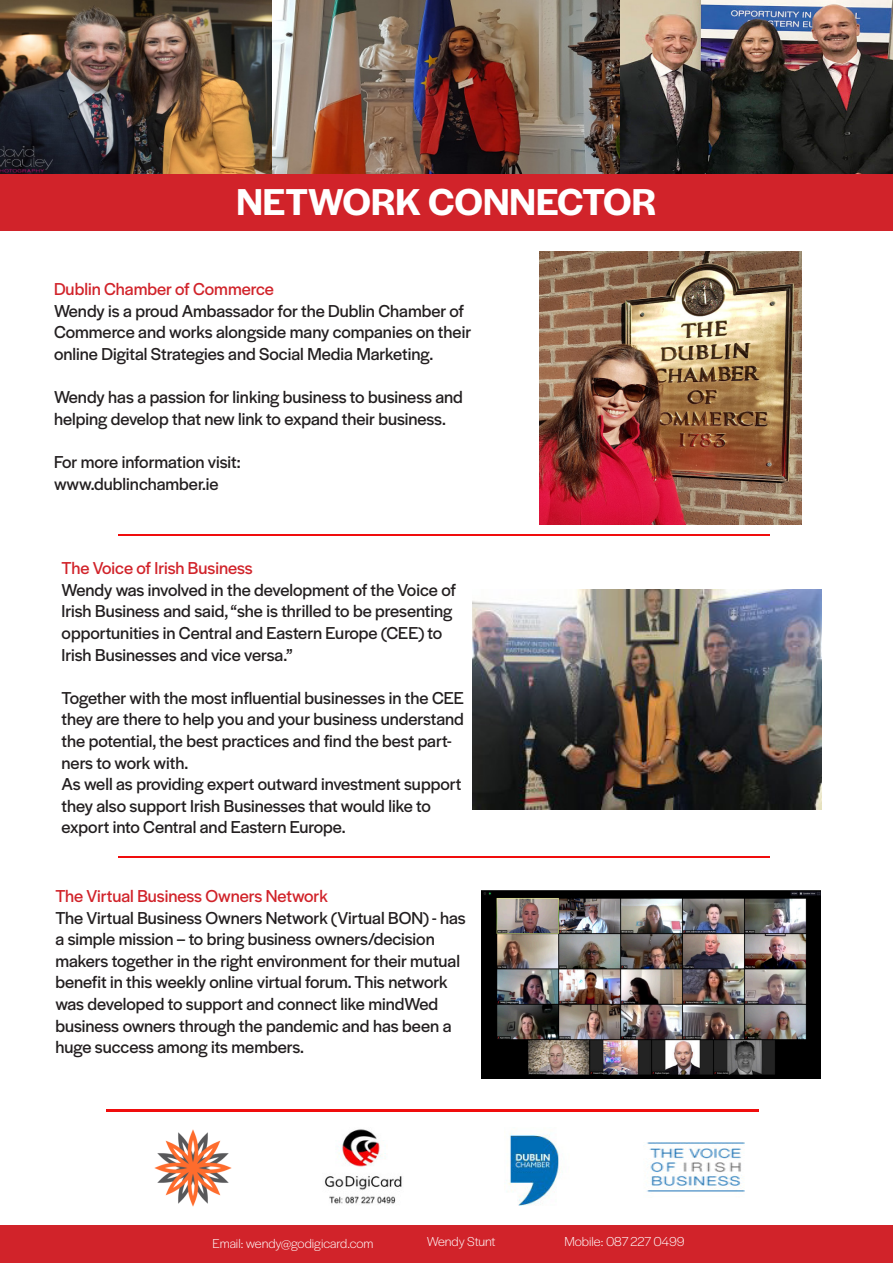
<style>
.page{position:relative;width:893px;height:1263px;background:#fff}
.page>*{position:absolute;margin:0;border:0;box-sizing:border-box;transform-origin:0 0}
.t1{font:600 39px "Halyard Display";color:#fff}
.t2{font:18px/21.6px "Halyard Display";color:#231f20}
.t3{font:18px "Halyard Display";color:#d1232a}
.t4{font:300 13.5px "Halyard Display";color:#fff}
</style>
<div class="page">
<div style="left:0;top:173px;width:893px;height:58px;background:#d1232a"></div>
<div style="left:0;top:1226px;width:893px;height:37px;background:#d1232a"></div>
<img style="left:0;top:0;width:893px;height:173px">
<img style="left:539px;top:252px;width:262px;height:272px">
<img style="left:472px;top:590px;width:350px;height:219px">
<img style="left:482px;top:890px;width:338px;height:188px">
<img style="left:118px;top:534px;width:652px;height:1px">
<img style="left:118px;top:856px;width:652px;height:1px">
<img style="left:106px;top:1110px;width:652px;height:1px">
<img style="left:324px;top:1129px;width:78px;height:75px">
<img style="left:506px;top:1134px;width:55px;height:72px">
<img style="left:154px;top:1129px;width:78px;height:78px">
<img style="left:646px;top:1142px;width:99px;height:50px">
<p class="t1" style="left:236px;top:174px;width:422px">NETWORK CONNECTOR</p>
<p class="t3" style="left:54px;top:276px;width:221px">Dublin Chamber of Commerce</p>
<p class="t2" style="left:54px;top:299px;width:419px">Wendy is a proud Ambassador for the Dublin Chamber of<br>Commerce and works alongside many companies on their online Digital Strategies and Social Media Marketing.</p>
<p class="t2" style="left:54px;top:385px;width:410px">Wendy has a passion for linking business to business and helping develop that new link to expand their business.</p>
<p class="t2" style="left:54px;top:450px;width:188px">For more information visit:</p>
<p class="t2" style="left:54px;top:472px;width:166px">www.dublinchamber.ie</p>
<p class="t3" style="left:62px;top:555px;width:193px">The Voice of Irish Business</p>
<p class="t2" style="left:62px;top:578px;width:396px">Wendy was involved in the development of the Voice of Irish Business and said, “she is thrilled to be presenting opportunities in Central and Eastern Europe (CEE) to Irish Businesses and vice versa.”</p>
<p class="t2" style="left:62px;top:686px;width:404px">Together with the most influential businesses in the CEE they are there to help you and your business understand the potential, the best practices and find the best part&shy;ners to work with.</p>
<p class="t2" style="left:62px;top:772px;width:401px">As well as providing expert outward investment support they also support Irish Businesses that would like to export into Central and Eastern Europe.</p>
<p class="t3" style="left:55px;top:883px;width:274px">The Virtual Business Owners Network</p>
<p class="t2" style="left:55px;top:906px;width:412px">The Virtual Business Owners Network (Virtual BON) - has a simple mission – to bring business owners/decision makers together in the right environment for their mutual benefit in this weekly online virtual forum. This network was developed to support and connect like mindWed business owners through the pandemic and has been a huge success among its members.</p>
<p class="t4" style="left:212px;top:1234px;width:163px">Email: wendy@godigicard.com</p>
<p class="t4" style="left:427px;top:1232px;width:70px">Wendy Stunt</p>
<p class="t4" style="left:564px;top:1232px;width:122px">Mobile: 087 227 0499</p>
</div>
